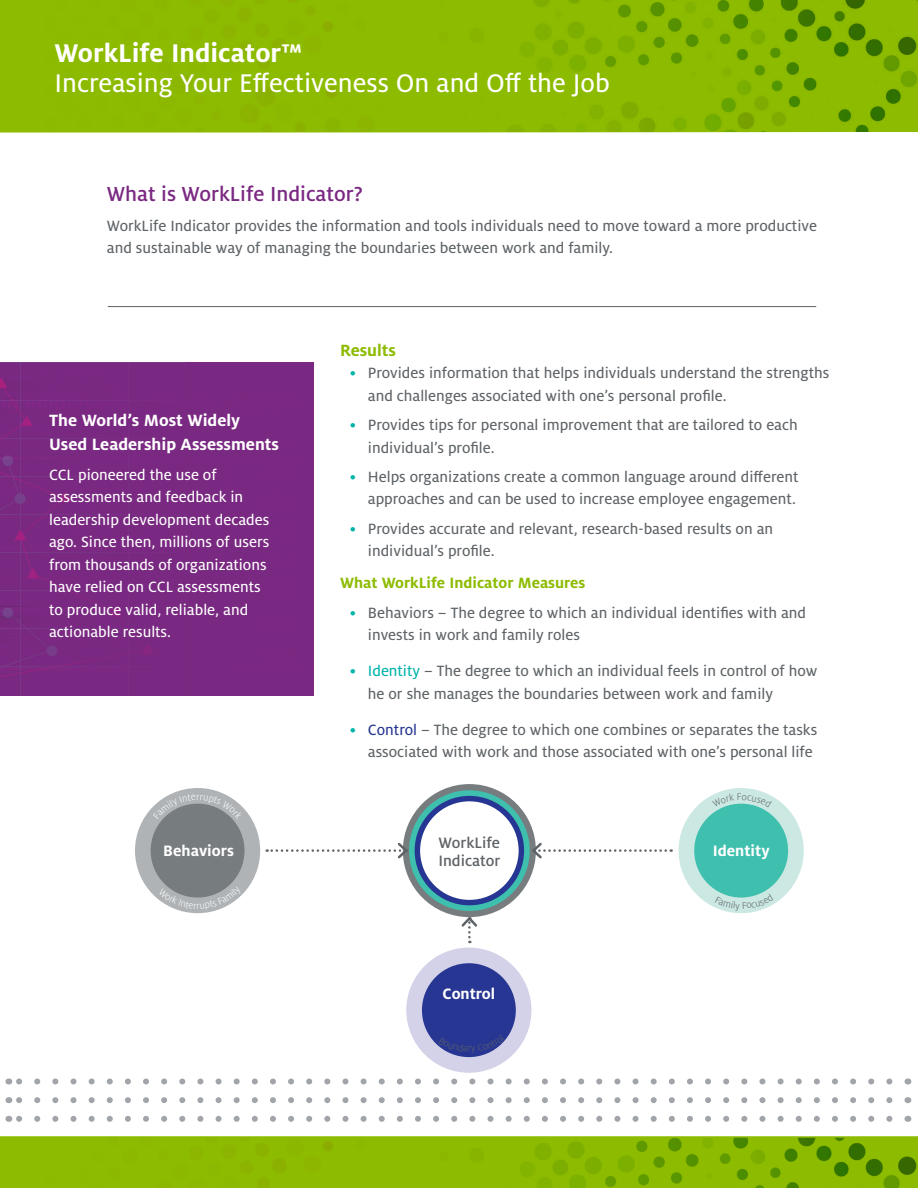
<style>
.page{position:relative;width:918px;height:1188px;background:#fff}
.page>*{position:absolute;margin:0;border:0;box-sizing:border-box;transform-origin:0 0}
.t1{font:28.35px "Milo Pro Text";color:#fff}
.t2{font:700 28.35px "Milo Pro";color:#fff}
.Copy{font:500 22.5px "Milo Pro";color:#7a2982}
.Copy-2{font:700 18px/24px "Milo Pro";color:#fff}
.Copy-3{font:700 18px "Milo Pro";color:#8dbb00}
.t3{font:700 16.65px "Milo Pro";color:#fff}
.t4{font:500 16.65px "Milo Pro";color:#5e6367}
.Copy-4{font:16.5px/22.5px "Milo Pro Text";color:#5e6367}
.Copy-5{font:16.5px/22.5px "Milo Pro Text";color:#fff}
.Copy-6{font:700 16.5px "Milo Pro";color:#8dbb00}
.t5{font:300 10.5px "Milo Pro";color:#fff}
.t6{font:300 10.5px "Milo Pro";color:#5e6367}
.s1{color:#00b4aa}
.s2{color:#263692}
</style>
<div class="page">
<hr style="left:108px;top:306px;width:708px;height:1px;background:#5e6367">
<img style="left:844px;top:0;width:74px;height:132px">
<svg style="left:0;top:1136px;width:918px;height:52px"></svg>
<svg style="left:0;top:0;width:844px;height:133px;fill:#8dbb00"></svg>
<div style="left:0;top:1137px;width:843px;height:51px;background:#8dbb00"></div>
<svg style="left:17px;top:1078px;width:872px;height:6px"></svg>
<svg style="left:17px;top:1097px;width:872px;height:6px"></svg>
<svg style="left:17px;top:1116px;width:872px;height:6px"></svg>
<div style="left:0;top:363px;width:313px;height:333px;background:#7a2982"></div>
<div style="left:403px;top:784px;width:133px;height:133px;background:#777c7f;border-radius:50%"></div>
<svg style="left:409px;top:790px;width:121px;height:121px;fill:#3fbfae"></svg>
<div style="left:415px;top:796px;width:109px;height:109px;background:#263692;border-radius:50%"></div>
<div style="left:420px;top:801px;width:99px;height:99px;background:#fff;border-radius:50%"></div>
<div style="left:135px;top:788px;width:125px;height:125px;background:#afb3b6;border-radius:50%"></div>
<div style="left:151px;top:804px;width:94px;height:94px;background:#777c7f;border-radius:50%"></div>
<div style="left:679px;top:788px;width:125px;height:125px;background:#cbe8e3;border-radius:50%"></div>
<div style="left:694px;top:804px;width:94px;height:94px;background:#3fbfae;border-radius:50%"></div>
<svg style="left:267px;top:841px;width:143px;height:20px"></svg>
<svg style="left:532px;top:841px;width:140px;height:20px"></svg>
<svg style="left:459px;top:916px;width:20px;height:27px"></svg>
<div style="left:406px;top:948px;width:125px;height:125px;background:#d3d2e8;border-radius:50%"></div>
<div style="left:422px;top:963px;width:94px;height:94px;background:#263692;border-radius:50%"></div>
<svg style="left:153px;top:794px;width:90px;height:26px"></svg>
<svg style="left:713px;top:793px;width:58px;height:15px"></svg>
<svg style="left:158px;top:886px;width:84px;height:24px"></svg>
<svg style="left:715px;top:894px;width:58px;height:17px"></svg>
<svg style="left:439px;top:1041px;width:65px;height:12px"></svg>
<p class="t2" style="left:55px;top:37px;width:249px">WorkLife Indicator™</p>
<p class="t1" style="left:55px;top:68px;width:557px">Increasing Your Effectiveness On and Off the Job</p>
<p class="Copy" style="left:107px;top:182px;width:257px">What is WorkLife Indicator?</p>
<p class="Copy-4" style="left:107px;top:214px;width:712px">WorkLife Indicator provides the information and tools individuals need to move toward a more productive and sustainable way of managing the boundaries between work and family.</p>
<p class="Copy-2" style="left:49px;top:408px;width:231px">The World’s Most Widely<br>Used Leadership Assessments</p>
<p class="Copy-5" style="left:49px;top:463px;width:222px">CCL pioneered the use of assessments and feedback in leadership development decades ago. Since then, millions of users from thousands of organizations have relied on CCL assessments to produce valid, reliable, and actionable results.</p>
<p class="t5" style="left:196px;top:791px;width:5px">r</p>
<p class="Copy-3" style="left:340px;top:340px;width:57px">Results</p>
<p class="Copy-4" style="left:368px;top:362px;width:463px;text-indent:-18px"><span class="s1">•</span> Provides information that helps individuals understand the strengths and challenges associated with one’s personal profile.</p>
<p class="Copy-4" style="left:368px;top:414px;width:431px;text-indent:-18px"><span class="s1">•</span> Provides tips for personal improvement that are tailored to each individual’s profile.</p>
<p class="Copy-4" style="left:350px;top:466px;width:450px;text-align:right"><span class="s1">•</span> Helps organizations create a common language around different approaches and can be used to increase employee engagement.</p>
<p class="Copy-4" style="left:368px;top:517px;width:407px;text-indent:-18px"><span class="s1">•</span> Provides accurate and relevant, research-based results on an individual’s profile.</p>
<p class="Copy-6" style="left:340px;top:574px;width:247px">What WorkLife Indicator Measures</p>
<p class="Copy-4" style="left:368px;top:601px;width:440px;text-indent:-18px"><span class="s1">•</span> Behaviors – The degree to which an individual identifies with and invests in work and family roles</p>
<p class="Copy-4" style="left:368px;top:660px;width:451px;text-indent:-18px"><span class="s1">• Identity</span> – The degree to which an individual feels in control of how he or she manages the boundaries between work and family</p>
<p class="Copy-4" style="left:350px;top:718px;width:469px;text-align:right"><span class="s1">•</span> <span class="s2">Control</span> – The degree to which one combines or separates the tasks associated with work and those associated with one’s personal life</p>
<p class="t4" style="left:439px;top:834px;width:63px">WorkLife</p>
<p class="t4" style="left:438px;top:852px;width:64px">Indicator</p>
<p class="t3" style="left:163px;top:842px;width:72px">Behaviors</p>
<p class="t3" style="left:713px;top:842px;width:58px">Identity</p>
<p class="t5" style="left:197px;top:900px;width:5px">r</p>
<p class="t3" style="left:443px;top:984px;width:54px">Control</p>
<p class="t6" style="left:468px;top:1042px;width:5px">r</p>
</div>
